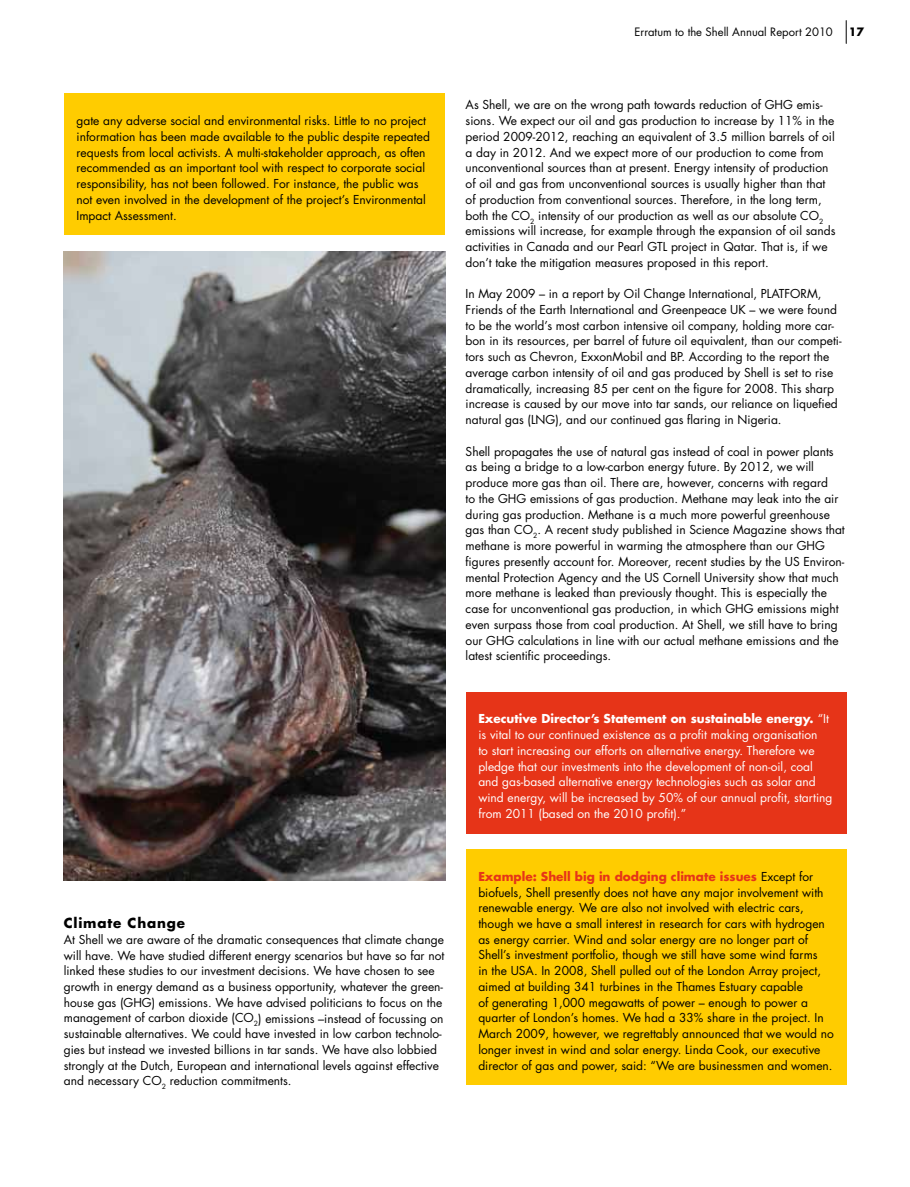
<style>
.page{position:relative;width:910px;height:1187px;background:#fff}
.page>*{position:absolute;margin:0;border:0;box-sizing:border-box;transform-origin:0 0}
.t1{font:700 13.5px "Futura Std";letter-spacing:.06em;color:#000}
.t2{font:12px/15.8px "Futura Std";color:#000}
.t3{font:12px/15.8px "Futura Std";color:#fff}
.t4{font:11.25px "Futura Std";color:#000}
.t5{font:700 11.25px "Futura Std";color:#000}
.s1{font-weight:700}
.s2{font-weight:700;color:#e63418}
</style>
<div class="page">
<div style="left:64px;top:94px;width:380px;height:141px;background:#fc0"></div>
<div style="left:466px;top:691px;width:381px;height:142px;background:#e63418"></div>
<div style="left:466px;top:849px;width:381px;height:235px;background:#fc0"></div>
<img style="left:64px;top:251px;width:381px;height:629px">
<svg style="left:846px;top:21px;width:1px;height:22px"></svg>
<p class="t4" style="left:635px;top:25px;width:200px">Erratum to the Shell Annual Report 2010</p>
<p class="t5" style="left:849px;top:24px;width:17px">17</p>
<p class="t2" style="left:77px;top:113px;width:355px">gate any adverse social and environmental risks. Little to no project information has been made available to the public despite repeated requests from local activists. A multi-stakeholder approach, as often recommended as an important tool with respect to corporate social responsibility, has not been followed. For instance, the public was not even involved in the development of the project’s Environmental Impact Assessment.</p>
<p class="t1" style="left:64px;top:913px;width:123px">Climate Change</p>
<p class="t2" style="left:64px;top:931px;width:382px">At Shell we are aware of the dramatic consequences that climate change will have. We have studied different energy scenarios but have so far not linked these studies to our investment decisions. We have chosen to see growth in energy demand as a business opportunity, whatever the green&shy;house gas (GHG) emissions. We have advised politicians to focus on the management of carbon dioxide (CO<sub>2</sub>) emissions –instead of focussing on sustainable alternatives. We could have invested in low carbon technolo&shy;gies but instead we invested billions in tar sands. We have also lobbied strongly at the Dutch, European and international levels against effective and necessary CO<sub>2</sub> reduction commitments.</p>
<p class="t2" style="left:466px;top:97px;width:371px">As Shell, we are on the wrong path towards reduction of GHG emis&shy;sions. We expect our oil and gas production to increase by 11% in the period 2009-2012, reaching an equivalent of 3.5 million barrels of oil a day in 2012. And we expect more of our production to come from unconventional sources than at present. Energy intensity of production of oil and gas from unconventional sources is usually higher than that of production from conventional sources. Therefore, in the long term, both the CO<sub>2</sub> intensity of our production as well as our absolute CO<sub>2 </sub>emissions will increase, for example through the expansion of oil sands activities in Canada and our Pearl GTL project in Qatar. That is, if we don’t take the mitigation measures proposed in this report.</p>
<p class="t2" style="left:466px;top:286px;width:304px">In May 2009 – in a report by Oil Change International, PLATFORM</p>
<p class="t2" style="left:466px;top:286px;width:377px;text-indent:352px">, Friends of the Earth I nternational and Greenpeace UK – we were found to be the world’s most carbon intensive oil company, holding more car&shy;bon in its resources, per barrel of future oil equivalent, than our competi&shy;tors such as Chevron, ExxonMobil and BP. According to the report the average carbon intensity of oil and gas produced by Shell is set to rise dramatically, increasing 85 per cent on the figure for 2008. This sharp increase is caused by our move into tar sands, our reliance on liquefied natural gas (LNG), and our continued gas flaring in N igeria.</p>
<p class="t2" style="left:466px;top:443px;width:381px">Shell propagates the use of natural gas instead of coal in power plants as being a bridge to a low-carbon energy future. By 2012, we will produce more gas than oil. There are, however, concerns with regard<br>to the GHG emissions of gas production. Methane may leak into the air during gas production. Methane is a much more powerful greenhouse gas than CO<sub>2</sub>. A recent study published in Science Magazine shows that methane is more powerful in warming the atmosphere than our GHG figures presently account for. Moreover, recent studies by the US Environ&shy;mental Protection Agency and the US Cornell University show that much more methane is leaked than previously thought. This is especially the case for unconventional gas production, in which GHG emissions might even surpass those from coal production. At Shell, we still have to bring our GHG calculations in line with our actual methane emissions and the latest scientific proceedings.</p>
<p class="t3" style="left:478px;top:711px;width:356px"><span class="s1">Executive Director’s Statement on sustainable energy.</span> “It is vital to our continued existence as a profit making organisation<br>to start increasing our efforts on alternative energy. Therefore we pledge that our investments into the development of non-oil, coal and gas-based alternative energy technologies such as solar and wind energy, will be increased by 50% of our annual profit, starting from 2011 (based on the 2010 profit).”</p>
<p class="t2" style="left:478px;top:868px;width:348px"><span class="s2">Example: Shell big in dodging climate issues</span> Except for biofuels, Shell presently does not have any major involvement with renewable energy. We are also not involved with electric cars, though we have a small interest in research for cars with hydrogen as energy carrier. Wind and solar energy are no longer part of Shell’s investment portfolio, though we still have some wind farms in the USA</p>
<p class="t2" style="left:478px;top:962px;width:357px;text-indent:56px">. In 2008, Shell pulled out of the London Array project, aimed at building 341 turbines in the Thames Estuary capable<br>of generating 1,000 megawatts of power – enough to power a quarter of London’s homes. We had a 33% share in the project. I n March 2009, however, we regrettably announced that we would no longer invest in wind and solar energy. Linda Cook, our executive director of gas and power, said: “We are businessmen and women.</p>
</div>
